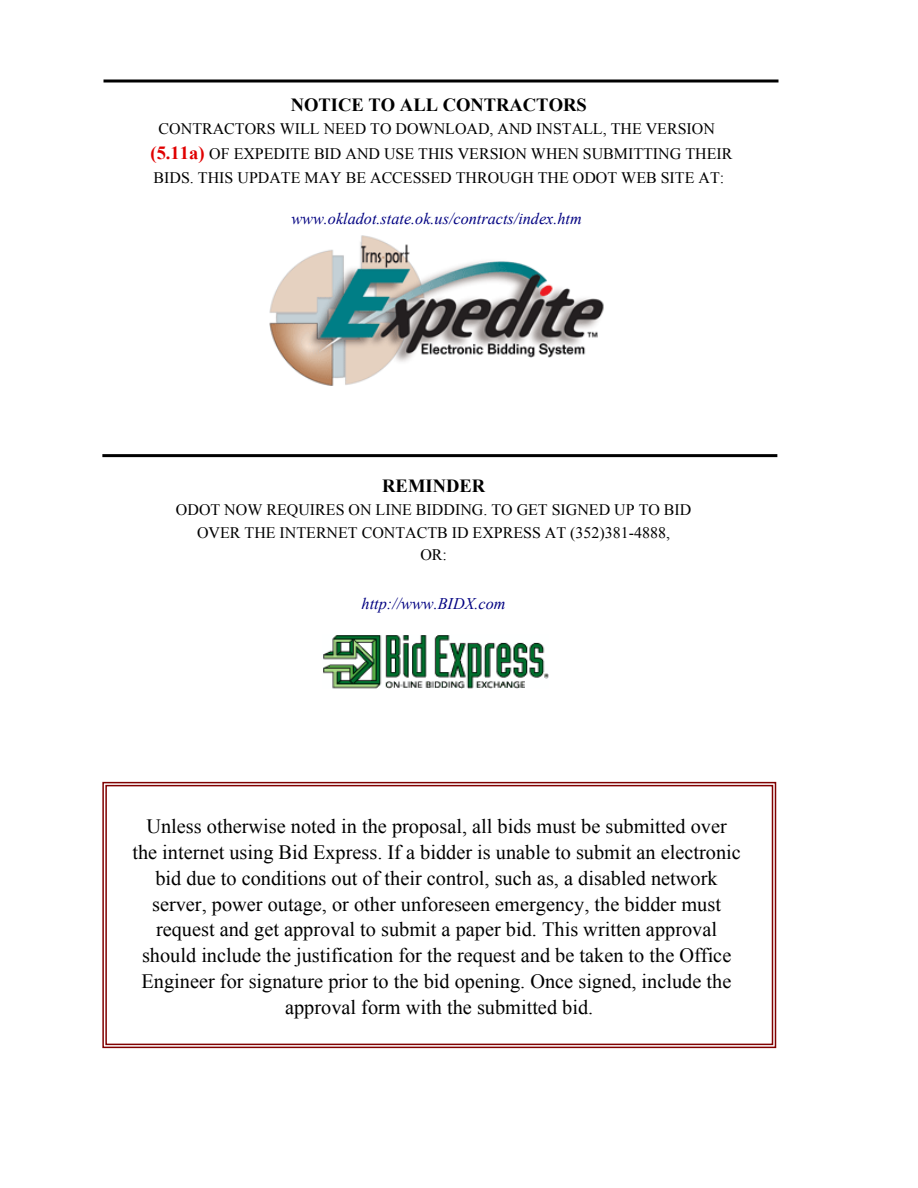
<style>
.page{position:relative;width:918px;height:1188px;background:#fff}
.page>*{position:absolute;margin:0;border:0;box-sizing:border-box;transform-origin:0 0}
.t1{font:20.4px/25.8px "Times New Roman";color:#000;text-align:center}
.t2{font:700 18.6px "Times New Roman";color:#000}
.t3{font:italic 16.2px "Times New Roman";color:#000081}
.t4{font:15.9px/24.2px "Times New Roman";color:#000;text-align:center}
.s1{font-weight:700;font-size:18.6px;color:#e00000}
</style>
<div class="page">
<div style="left:104px;top:80px;width:674px;height:2px;border:2px solid #000"></div>
<div style="left:102px;top:454px;width:675px;height:3px;border:2px solid #000"></div>
<img style="left:269px;top:235px;width:335px;height:150px">
<img style="left:323px;top:635px;width:225px;height:54px">
<div style="left:105px;top:785px;width:668px;height:260px;border:2px solid #800000"></div>
<div style="left:102px;top:782px;width:674px;height:266px;border:2px solid #800000"></div>
<p class="t2" style="left:291px;top:94px;width:297px">NOTICE TO ALL CONTRACTORS</p>
<p class="t4" style="left:151px;top:117px;width:583px">CONTRACTORS WILL NEED TO DOWNLOAD, AND INSTALL, THE VERSION <span class="s1">(5.11a)</span> OF EXPEDITE BID AND USE THIS VERSION WHEN SUBMITTING THEIR<br>BIDS. THIS UPDATE MAY BE ACCESSED THROUGH THE ODOT WEB SITE AT:</p>
<p class="t3" style="left:292px;top:210px;width:292px">www.okladot.state.ok.us/contracts/index.htm</p>
<p class="t2" style="left:382px;top:475px;width:104px">REMINDER</p>
<p class="t4" style="left:176px;top:499px;width:517px;line-height:22.5px">ODOT NOW REQUIRES ON LINE BIDDING. TO GET SIGNED UP TO BID<br>OVER THE INTERNET CONTACTB ID EXPRESS AT (352)381-4888,<br>OR:</p>
<p class="t3" style="left:362px;top:594px;width:146px">http://www.BIDX.com</p>
<p class="t1" style="left:132px;top:813px;width:610px">Unless otherwise noted in the proposal, all bids must be submitted over the internet using Bid Express. If a bidder is unable to submit an electronic bid due to conditions out of their control, such as, a disabled network server, power outage, or other unforeseen emergency, the bidder must request and get approval to submit a paper bid. This written approval should include the justification for the request and be taken to the Office Engineer for signature prior to the bid opening. Once signed, include the approval form with the submitted bid.</p>
</div>
